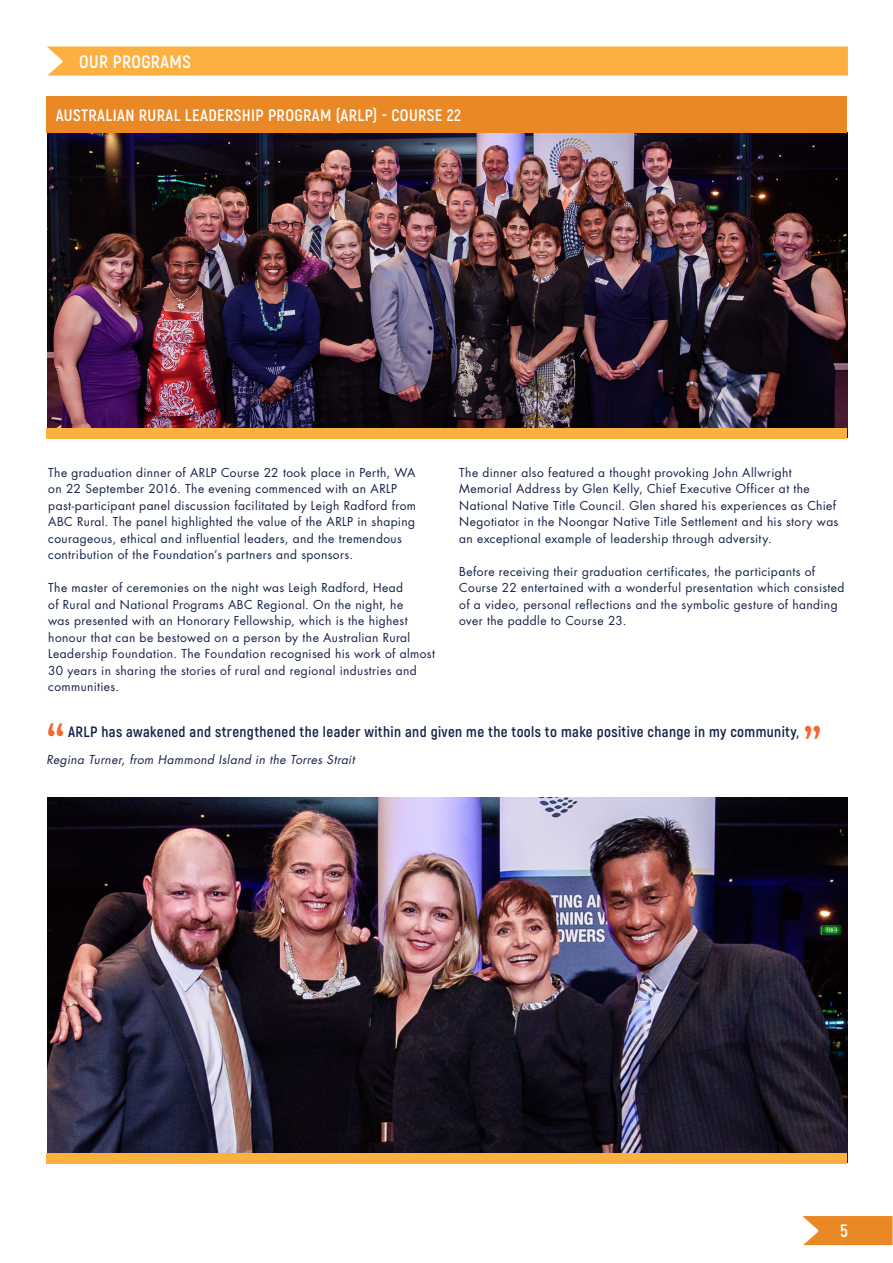
<style>
.page{position:relative;width:893px;height:1263px;background:#fff}
.page>*{position:absolute;margin:0;border:0;box-sizing:border-box;transform-origin:0 0}
.t1{font:800 condensed 36px "Abadi";color:#f2682f}
.t2{font:700 18px "Akrobat";letter-spacing:.025em;color:#fff}
.t3{font:700 16.5px "Akrobat";letter-spacing:.025em;color:#fff}
.t4{font:700 15px "Akrobat";letter-spacing:.025em;color:#152047}
.t5{font:12px/16.5px "Futura";letter-spacing:.035em;color:#152047}
.t6{font:italic 12px "Futura";letter-spacing:.03em;color:#152047}
</style>
<div class="page">
<img style="left:47px;top:133px;width:800px;height:295px">
<div style="left:46px;top:96px;width:801px;height:37px;background:#e98824"></div>
<svg style="left:802px;top:1216px;width:90px;height:29px;background:#eb943a"></svg>
<div style="left:47px;top:47px;width:801px;height:29px;background:#fbb040"></div>
<img style="left:47px;top:797px;width:800px;height:356px">
<div style="left:46px;top:428px;width:801px;height:11px;background:#fbb040"></div>
<div style="left:46px;top:1153px;width:801px;height:11px;background:#fbb040"></div>
<p class="t2" style="left:79px;top:50px;width:113px">OUR PROGRAMS</p>
<p class="t3" style="left:56px;top:105px;width:407px">AUSTRALIAN RURAL LEADERSHIP PROGRAM (ARLP) - COURSE 22</p>
<p class="t5" style="left:48px;top:464px;width:369px">The graduation dinner of ARLP Course 22 took place in Perth, WA on 22 September 2016. The evening commenced with an ARLP past-participant panel discussion facilitated by Leigh Radford from ABC Rural. The panel highlighted the value of the ARLP in shaping courageous, ethical and influential leaders, and the tremendous contribution of the Foundation’s partners and sponsors.</p>
<p class="t5" style="left:48px;top:579px;width:388px">The master of ceremonies on the night was Leigh Radford, Head<br>of Rural and National Programs ABC Regional. On the night, he<br>was presented with an Honorary Fellowship, which is the highest honour that can be bestowed on a person by the Australian Rural Leadership Foundation. The Foundation recognised his work of almost 30 years in sharing the stories of rural and regional industries and communities.</p>
<p class="t5" style="left:459px;top:464px;width:381px">The dinner also featured a thought provoking John Allwright Memorial Address by Glen Kelly, Chief Executive Officer at the National Native Title Council. Glen shared his experiences as Chief Negotiator in the Noongar Native Title Settlement and his story was an exceptional example of leadership through adversity.</p>
<p class="t5" style="left:459px;top:563px;width:387px">Before receiving their graduation certificates, the participants of Course 22 entertained with a wonderful presentation which consisted of a video, personal reflections and the symbolic gesture of handing over the paddle to Course 23.</p>
<p class="t1" style="left:46px;top:715px;width:21px">“</p>
<p class="t1" style="left:822px;top:747px;width:21px;rotate:-180deg">“</p>
<p class="t4" style="left:68px;top:722px;width:732px">ARLP has awakened and strengthened the leader within and given me the tools to make positive change in my community,</p>
<p class="t6" style="left:46px;top:751px;width:310px">Regina Turner, from Hammond Island in the Torres Strait</p>
<p class="t2" style="left:840px;top:1219px;width:9px">5</p>
</div>
